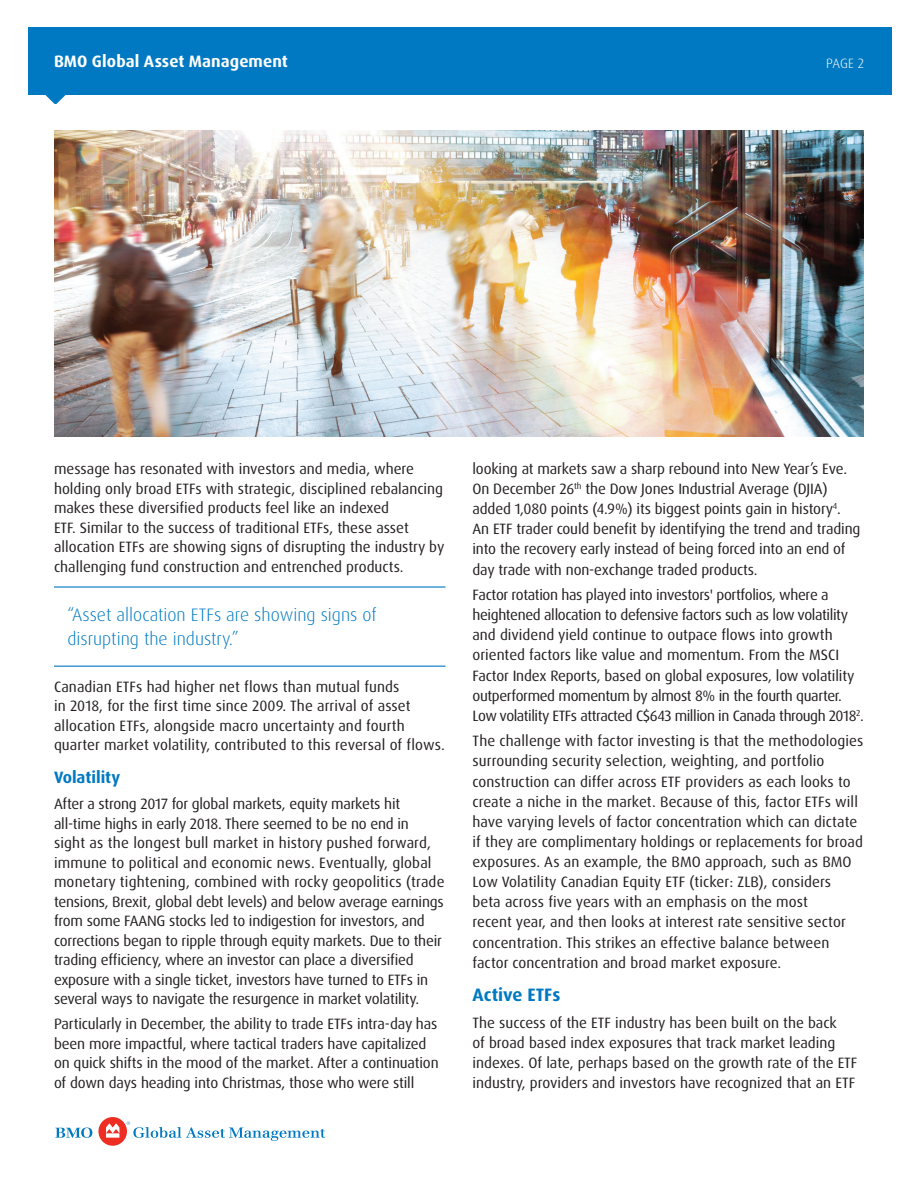
<style>
.page{position:relative;width:918px;height:1188px;background:#fff}
.page>*{position:absolute;margin:0;border:0;box-sizing:border-box;transform-origin:0 0}
.t1{font:300 18px/24px "Dax Pro";color:#0079c2}
.Body_Copy{font:700 18px "Dax Pro";color:#0079c2}
.t2{font:700 16.5px "Dax Pro";letter-spacing:.005em;color:#fff}
.Paragraph_Headline{font:700 16.5px "Dax Pro";color:#0079c2}
.Body_Copy-2{font:15px/19.5px "Dax Pro";letter-spacing:-.005em;color:#231f20}
.Body_Copy-3{font:15px/20.1px "Dax Pro";letter-spacing:-.025em;color:#231f20}
.t3{font:300 13.5px "Dax Pro";color:#fff}
.s1{font-family:"Dax Offc Pro"}
</style>
<div class="page">
<svg style="left:55px;top:1128px;width:37px;height:10px"></svg>
<div style="left:98px;top:1117px;width:29px;height:29px;background:#ee2e22;border-radius:50%"></div>
<svg style="left:106px;top:1124px;width:13px;height:14px"></svg>
<svg style="left:127px;top:1121px;width:198px;height:20px"></svg>
<img style="left:54px;top:130px;width:810px;height:306px">
<div style="left:28px;top:27px;width:864px;height:67px;background:#0079c2"></div>
<svg style="left:45px;top:94px;width:21px;height:10px"></svg>
<hr style="left:54px;top:586px;width:392px;height:2px;background:#0079c2">
<hr style="left:54px;top:666px;width:392px;height:1px;background:#0079c2">
<p class="t2" style="left:54px;top:51px;width:235px">BMO Global Asset Management</p>
<p class="t3" style="left:826px;top:54px;width:39px">PAGE 2</p>
<p class="Body_Copy-2" style="left:54px;top:459px;width:392px">message has resonated with investors and media, where holding only broad ETFs with strategic, disciplined rebalancing makes these diversified products feel like an indexed<br>ETF. Similar to the success of traditional ETFs, these asset allocation ETFs are showing signs of disrupting the industry by challenging fund construction and entrenched products.</p>
<p class="t1" style="left:68px;top:603px;width:311px">“Asset allocation ETFs are showing signs of disrupting the industry.”</p>
<p class="Body_Copy-2" style="left:54px;top:677px;width:392px">Canadian ETFs had higher net flows than mutual funds<br>in 2018, for the first time since 2009. The arrival of asset allocation ETFs, alongside macro uncertainty and fourth quarter market volatility, contributed to this reversal of flows.</p>
<p class="Paragraph_Headline" style="left:54px;top:766px;width:68px">Volatility</p>
<p class="Body_Copy-2" style="left:54px;top:794px;width:392px">After a strong 2017 for global markets, equity markets hit all-time highs in early 2018. There seemed to be no end in<br>sight as the longest bull market in history pushed forward, immune to political and economic news. Eventually, global monetary tightening, combined with rocky geopolitics (trade tensions, Brexit, global debt levels) and below average earnings from some FAANG stocks led to indigestion for investors, and corrections began to ripple through equity markets. Due to their trading efficiency, where an investor can place a diversified exposure with a single ticket, investors have turned to ETFs in several ways to navigate the resurgence in market volatility.</p>
<p class="Body_Copy-2" style="left:54px;top:1015px;width:386px">Particularly in December, the ability to trade ETFs intra-day has been more impactful, where tactical traders have capitalized on quick shifts in the mood of the market. After a continuation of down days heading into Christmas, those who were still</p>
<p class="Body_Copy-2" style="left:472px;top:459px;width:389px;line-height:20.1px">looking at markets saw a sharp rebound into New Year’s Eve.<br>On December 26<sup>th</sup> the Dow Jones Industrial Average (DJIA) added 1,080 points (4.9%) its biggest points gain in history<sup>4</sup>.<br>An ETF trader could benefit by identifying the trend and trading into the recovery early instead of being forced into an end of day trade with non-exchange traded products.</p>
<p class="Body_Copy-3" style="left:472px;top:585px;width:393px">Factor rotation has played into investors<span class="s1">'</span> portfolios, where a heightened allocation to defensive factors such as low volatility and dividend yield continue to outpace flows into growth oriented factors like value and momentum. From the MSCI Factor Index Reports, based on global exposures, low volatility outperformed momentum by almost 8% in the fourth quarter.<br>Low volatility ETFs attracted C$643 million in Canada through 2018<sup>2</sup>.</p>
<p class="Body_Copy-2" style="left:472px;top:731px;width:392px;line-height:20.1px">The challenge with factor investing is that the methodologies surrounding security selection, weighting, and portfolio construction can differ across ETF providers as each looks to create a niche in the market. Because of this, factor ETFs will have varying levels of factor concentration which can dictate if they are complimentary holdings or replacements for broad exposures. As an example, the BMO approach, such as BMO Low Volatility Canadian Equity ETF (ticker: ZLB), considers<br>beta across five years with an emphasis on the most<br>recent year, and then looks at interest rate sensitive sector concentration. This strikes an effective balance between factor concentration and broad market exposure.</p>
<p class="Body_Copy" style="left:472px;top:983px;width:89px">Active ETFs</p>
<p class="Body_Copy-2" style="left:472px;top:1012px;width:386px;line-height:20.1px">The success of the ETF industry has been built on the back<br>of broad based index exposures that track market leading indexes. Of late, perhaps based on the growth rate of the ETF industry, providers and investors have recognized that an ETF</p>
</div>
